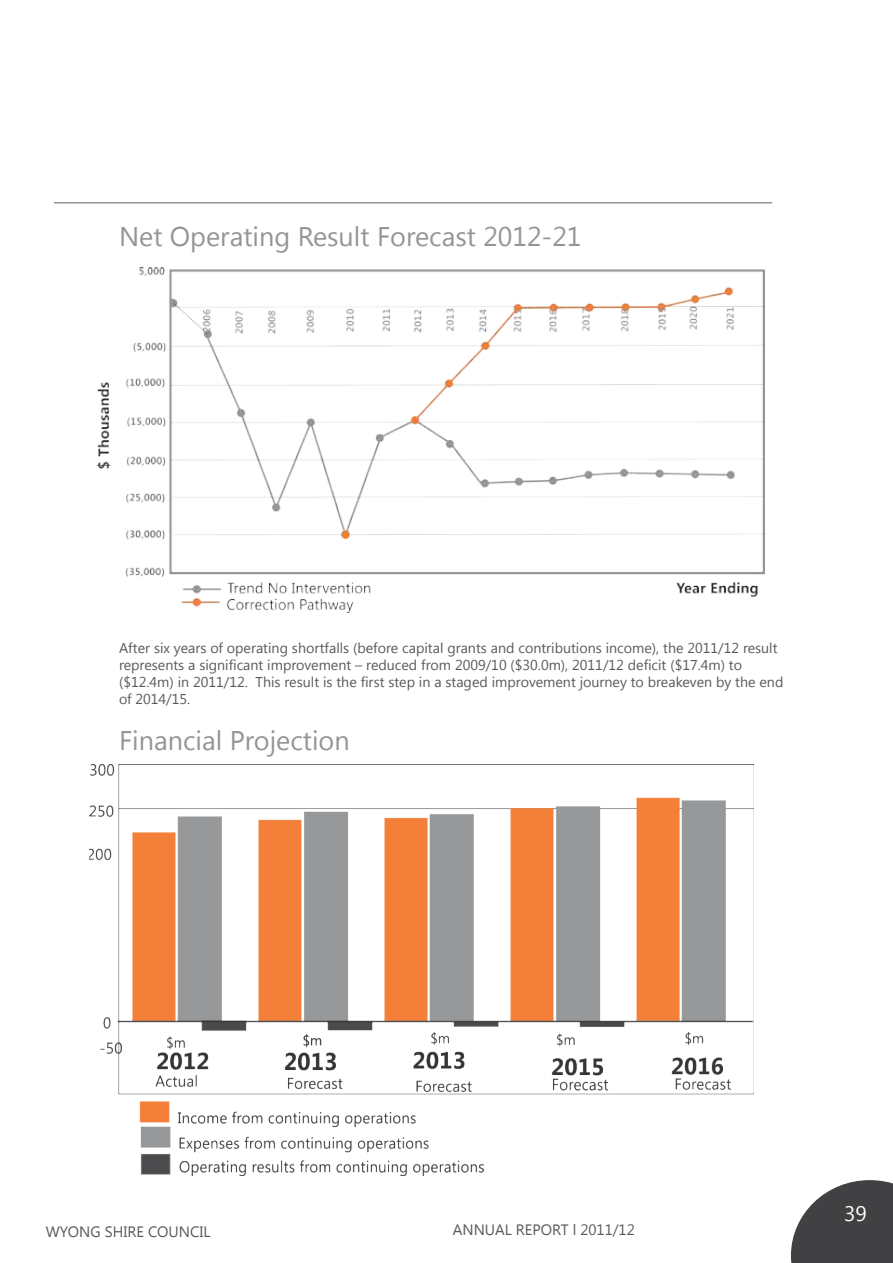
<style>
.page{position:relative;width:893px;height:1263px;background:#fff}
.page>*{position:absolute;margin:0;border:0;box-sizing:border-box;transform-origin:0 0}
.t1{font:27px "Segoe UI";color:#939598}
.t2{font:21px "Segoe UI";color:#fff}
.t3{font:15px "Segoe UI";color:#58595b}
.t4{font:14.25px/17.1px "Segoe UI";color:#58595b}
</style>
<div class="page">
<svg style="left:791px;top:1180px;width:102px;height:83px"></svg>
<hr style="left:54px;top:202px;width:718px;height:1px;background:#939598">
<img style="left:89px;top:765px;width:665px;height:410px">
<img style="left:98px;top:267px;width:666px;height:345px">
<h1 class="t1" style="left:119px;top:218px;width:464px">Net Operating Result Forecast 2012-21</h1>
<p class="t4" style="left:119px;top:638px;width:666px">After six years of operating shortfalls (before capital grants and contributions income), the 2011/12 result represents a significant improvement – reduced from 2009/10 ($30.0m), 2011/12 deficit ($17.4m) to ($12.4m) in 2011/12. This result is the first step in a staged improvement journey to breakeven by the end of 2014/15.</p>
<h1 class="t1" style="left:119px;top:722px;width:232px">Financial Projection</h1>
<p class="t3" style="left:46px;top:1221px;width:166px">WYONG SHIRE COUNCIL</p>
<p class="t3" style="left:453px;top:1219px;width:183px">ANNUAL REPORT l 2011/12</p>
<h2 class="t2" style="left:844px;top:1199px;width:24px">39</h2>
</div>
